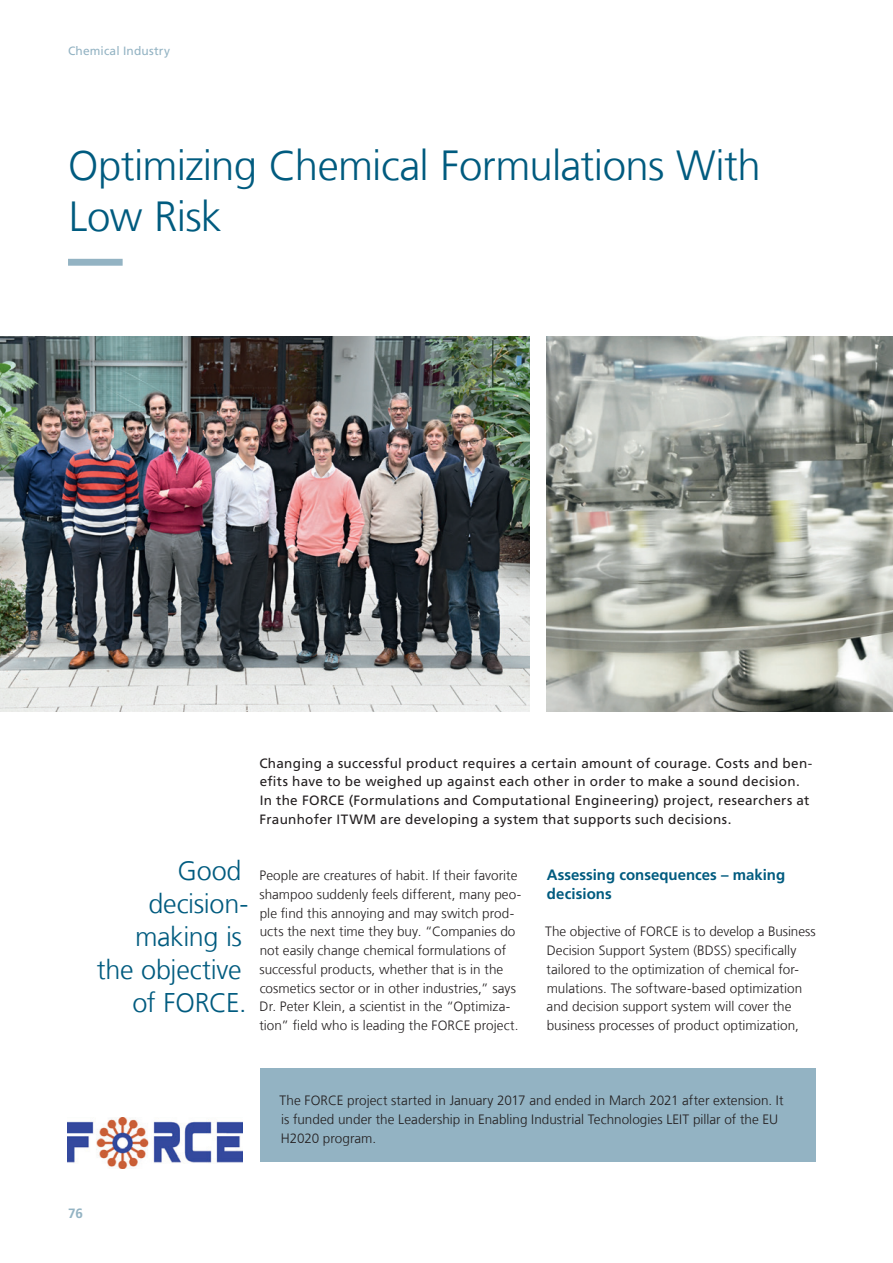
<style>
.page{position:relative;width:893px;height:1263px;background:#fff}
.page>*{position:absolute;margin:0;border:0;box-sizing:border-box;transform-origin:0 0}
.Ueberschrift_28_33_6{font:300 42px/50.4px "Frutiger LT Com";letter-spacing:-.015em;color:#005b7f}
.Hervorhebung_18pt_re{font:300 27px/33px "Frutiger LT Com";letter-spacing:-.01em;color:#005b7f;text-align:right}
.Fliesstext_9_12_5_sc{font:700 15px/18.8px "Frutiger LT Com";color:#005b7f}
.Fliesstext_9_12_5_sc-2{font:300 13.5px/18.8px "Frutiger LT Com";color:#231f20}
.Introtext_9_12_5_sch{font:13.5px/18.8px "Frutiger LT Com";letter-spacing:.025em;color:#231f20}
.t1{font:700 13.5px "Frutiger LT Com";color:#93b3c3}
.Kolumne{font:12px "Frutiger LT Com";letter-spacing:.015em;color:#93b3c3}
</style>
<div class="page">
<div style="left:260px;top:1068px;width:556px;height:93px;background:#93b3c3"></div>
<svg style="left:68px;top:259px;width:55px;height:7px"></svg>
<img style="left:546px;top:336px;width:347px;height:375px">
<img style="left:0;top:336px;width:529px;height:375px">
<img style="left:68px;top:1117px;width:174px;height:51px">
<p class="Kolumne" style="left:68px;top:44px;width:104px">Chemical Industry</p>
<p class="Ueberschrift_28_33_6" style="left:68px;top:141px;width:694px">Optimizing Chemical Formulations With<br>Low Risk</p>
<p class="Introtext_9_12_5_sch" style="left:259px;top:754px;width:555px">Changing a successful product requires a certain amount of courage. Costs and ben&shy;efits have to be weighed up against each other in order to make a sound decision.<br>In the FORCE (Formulations and Computational Engineering) project, researchers at Fraunhofer ITWM are developing a system that supports such decisions.</p>
<p class="Hervorhebung_18pt_re" style="left:97px;top:854px;width:153px">Good decision&shy;making is<br>the objective of FORCE.</p>
<p class="Fliesstext_9_12_5_sc-2" style="left:259px;top:866px;width:264px">People are creatures of habit. If their favorite shampoo suddenly feels different, many peo&shy;ple find this annoying and may switch prod&shy;ucts the next time they buy. “Companies do not easily change chemical formulations of successful products, whether that is in the cosmetics sector or in other industries,” says Dr. Peter Klein, a scientist in the “Optimiza&shy;tion” field who is leading the FORCE project.</p>
<p class="Fliesstext_9_12_5_sc" style="left:547px;top:866px;width:240px">Assessing consequences – making decisions</p>
<p class="Fliesstext_9_12_5_sc-2" style="left:545px;top:922px;width:272px">The objective of FORCE is to develop a Business Decision Support System (BDSS) specifically tailored to the optimization of chemical for&shy;mulations. The software-based optimization and decision support system will cover the business processes of product optimization,</p>
<p class="Fliesstext_9_12_5_sc-2" style="left:279px;top:1091px;width:505px">The FORCE project started in January 2017 and ended in March 2021 after extension. It is funded under the Leadership in Enabling Industrial Technologies LEIT pillar of the EU<br>H2020 program.</p>
<p class="t1" style="left:68px;top:1205px;width:16px">76</p>
</div>
